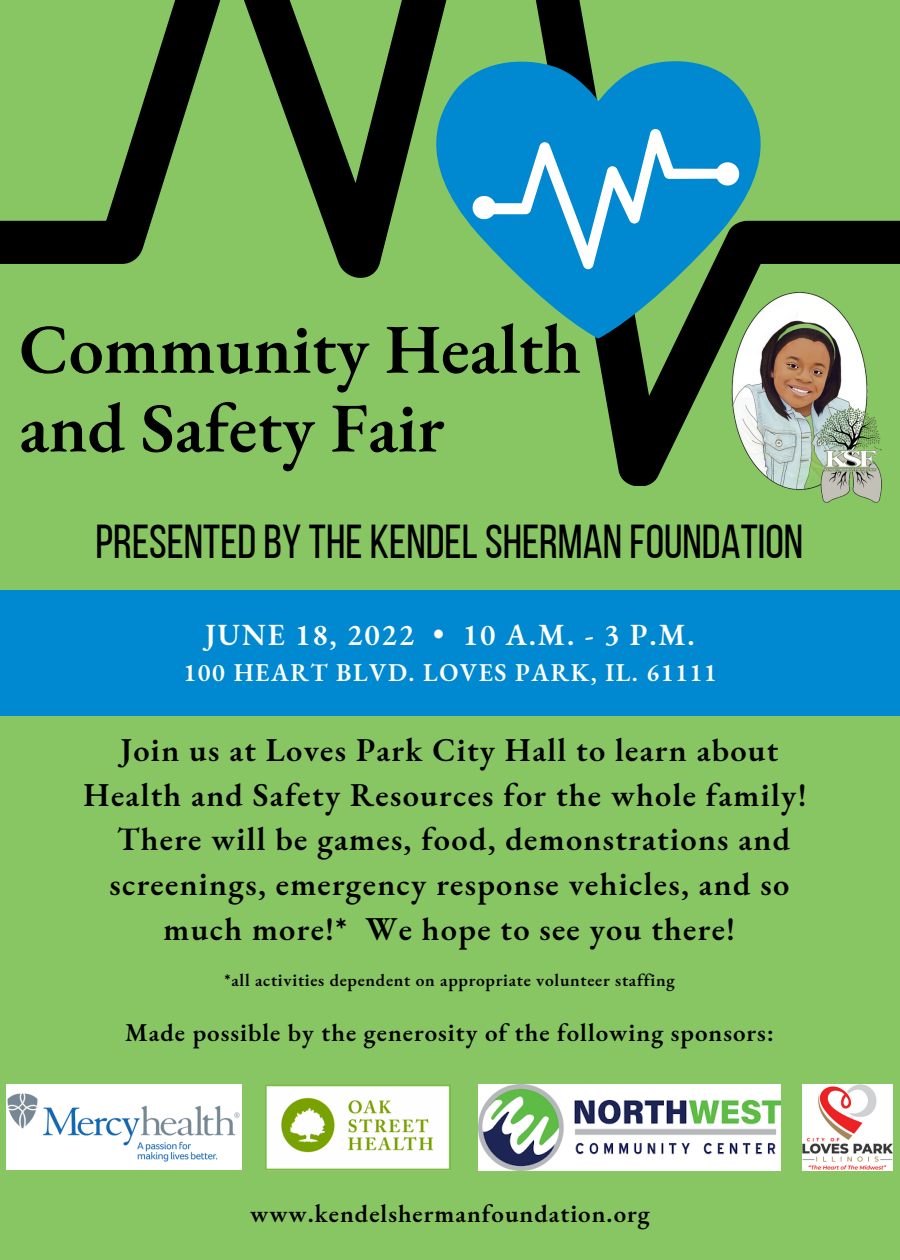
<style>
.page{position:relative;width:900px;height:1260px;background:#88c663}
.page>*{position:absolute;margin:0;border:0;box-sizing:border-box;transform-origin:0 0}
.t1{font:600 70px "EB Garamond";color:#000}
.t2{font:47.5px "Bebas Neue";color:#000}
.t3{font:600 32.5px/44.8px "EB Garamond";letter-spacing:.04em;color:#000;text-align:center}
.t4{font:600 30px "EB Garamond";letter-spacing:.06em;color:#fff}
.t5{font:600 25px "EB Garamond";letter-spacing:.04em;color:#000}
.t6{font:600 25px "EB Garamond";letter-spacing:.06em;color:#fff}
.t7{font:600 17.5px "EB Garamond";letter-spacing:.04em;color:#000}
</style>
<div class="page">
<svg style="left:0;top:0;width:900px;height:486px"></svg>
<div style="left:0;top:590px;width:900px;height:126px;background:#0089d0"></div>
<svg style="left:436px;top:61px;width:325px;height:278px;fill:#0089d0"></svg>
<svg style="left:473px;top:129px;width:266px;height:140px;background:#319ccf"></svg>
<div style="left:6px;top:1085px;width:236px;height:85px;background:#fff"></div>
<img style="left:7px;top:1093px;width:233px;height:69px">
<img style="left:265px;top:1085px;width:186px;height:86px">
<img style="left:699px;top:286px;width:201px;height:217px">
<img style="left:479px;top:1085px;width:302px;height:86px">
<img style="left:802px;top:1085px;width:90px;height:86px">
<p class="t1" style="left:19px;top:302px;width:564px">Community Health</p>
<p class="t1" style="left:19px;top:381px;width:427px">and Safety Fair</p>
<p class="t2" style="left:96px;top:522px;width:709px">PRESENTEDBY THE KENDELSHERMAN FOUNDATION</p>
<p class="t4" style="left:205px;top:615px;width:491px">JUNE 18, 2022 • 10 A.M. - 3 P.M.</p>
<p class="t6" style="left:184px;top:656px;width:535px">100 HEART BLVD. LOVES PARK, IL. 61111</p>
<p class="t3" style="left:84px;top:727px;width:725px">Join us at Loves Park City Hall to learn about Health and Safety Resources for the whole family!<br>There will be games, food, demonstrations and screenings, emergency response vehicles, and so much more!* We hope to see you there!</p>
<p class="t7" style="left:225px;top:968px;width:452px">*all activities dependent on appropriate volunteer staffing</p>
<p class="t5" style="left:125px;top:1016px;width:650px">Made possible by the generosity of the following sponsors:</p>
<p class="t5" style="left:250px;top:1197px;width:401px">www.kendelshermanfoundation.org</p>
</div>
